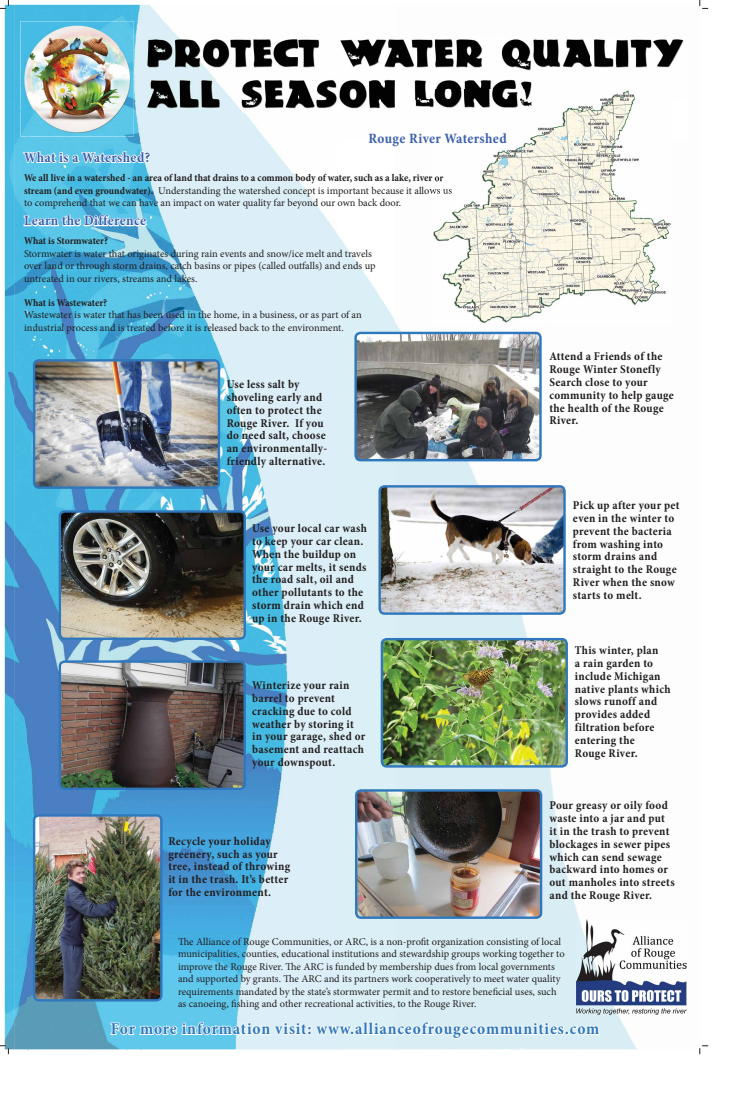
<style>
.page{position:relative;width:749px;height:1095px;background:#fff}
.page>*{position:absolute;margin:0;border:0;box-sizing:border-box;transform-origin:0 0}
.t1{font:700 condensed 16.8px "Minion Pro";letter-spacing:.05em;color:#3078bd}
.t2{font:700 condensed 14.4px "Minion Pro";letter-spacing:.025em;color:#3d61ad}
.t3{font:700 condensed 12px/12.8px "Minion Pro";letter-spacing:.025em;color:#231f20}
.t4{font:10.4px/12.5px "Minion Pro";color:#231f20}
.t5{font:700 condensed 10.4px "Minion Pro";letter-spacing:-.01em;color:#231f20}
.s1{font-weight:700;font-stretch:condensed}
</style>
<div class="page">
<div style="left:434px;top:331px;width:84px;height:689px;background:#d8eef4"></div>
<img style="left:478px;top:331px;width:64px;height:154px">
<div style="left:395px;top:461px;width:45px;height:559px;background:#d8eef4"></div>
<img style="left:488px;top:475px;width:78px;height:163px">
<div style="left:395px;top:614px;width:31px;height:406px;background:#d8eef4"></div>
<img style="left:499px;top:637px;width:69px;height:162px">
<div style="left:395px;top:918px;width:17px;height:102px;background:#d8eef4"></div>
<img style="left:510px;top:799px;width:69px;height:137px">
<img style="left:575px;top:932px;width:1px;height:25px">
<img style="left:686px;top:963px;width:1px;height:48px">
<img style="left:580px;top:1014px;width:79px;height:35px">
<img style="left:5px;top:5px;width:9px;height:1044px">
<img style="left:14px;top:5px;width:160px;height:28px">
<img style="left:14px;top:33px;width:14px;height:1016px">
<img style="left:134px;top:33px;width:43px;height:3px">
<img style="left:127px;top:136px;width:14px;height:884px">
<img style="left:28px;top:136px;width:99px;height:913px">
<img style="left:141px;top:140px;width:254px;height:880px">
<img style="left:20px;top:21px;width:114px;height:115px">
<img style="left:431px;top:90px;width:240px;height:233px">
<svg style="left:431px;top:174px;width:12px;height:10px"></svg>
<img style="left:395px;top:39px;width:98px;height:62px">
<img style="left:493px;top:39px;width:98px;height:51px">
<img style="left:591px;top:39px;width:93px;height:62px">
<img style="left:415px;top:101px;width:16px;height:7px">
<img style="left:134px;top:36px;width:261px;height:104px">
<svg style="left:23px;top:213px;width:125px;height:14px"></svg>
<svg style="left:23px;top:150px;width:129px;height:14px"></svg>
<svg style="left:367px;top:131px;width:141px;height:17px"></svg>
<svg style="left:110px;top:1020px;width:491px;height:30px"></svg>
<img style="left:576px;top:919px;width:110px;height:95px">
<img style="left:34px;top:360px;width:185px;height:127px;border-radius:5px">
<div style="left:33px;top:359px;width:187px;height:130px;border:2px solid #3078bd;border-radius:5px"></div>
<img style="left:382px;top:639px;width:185px;height:127px;border-radius:5px">
<div style="left:381px;top:638px;width:187px;height:129px;border:2px solid #3078bd;border-radius:5px"></div>
<img style="left:34px;top:815px;width:127px;height:185px;border-radius:5px">
<div style="left:33px;top:814px;width:129px;height:187px;border:2px solid #3078bd;border-radius:5px"></div>
<img style="left:60px;top:661px;width:185px;height:127px;border-radius:5px">
<div style="left:59px;top:660px;width:187px;height:130px;border:2px solid #3078bd;border-radius:5px"></div>
<img style="left:356px;top:333px;width:184px;height:127px;border-radius:5px">
<div style="left:354px;top:332px;width:188px;height:129px;border:2px solid #3078bd;border-radius:5px"></div>
<img style="left:356px;top:790px;width:185px;height:127px;border-radius:5px">
<div style="left:355px;top:789px;width:187px;height:129px;border:2px solid #3078bd;border-radius:5px"></div>
<img style="left:60px;top:511px;width:185px;height:127px;border-radius:5px">
<div style="left:59px;top:510px;width:187px;height:130px;border:2px solid #3078bd;border-radius:5px"></div>
<img style="left:380px;top:486px;width:184px;height:127px;border-radius:5px">
<div style="left:378px;top:485px;width:188px;height:129px;border:2px solid #3078bd;border-radius:5px"></div>
<svg style="left:0;top:0;width:9px;height:9px"></svg>
<svg style="left:0;top:1045px;width:9px;height:9px"></svg>
<svg style="left:699px;top:0;width:9px;height:9px"></svg>
<svg style="left:699px;top:1045px;width:9px;height:9px"></svg>
<h2 class="t2" style="left:24px;top:152px;width:128px">What is a Watershed?</h2>
<h2 class="t2" style="left:369px;top:133px;width:140px">Rouge River Watershed</h2>
<p class="t4" style="left:24px;top:172px;width:429px"><span class="s1">We all live in a watershed - an area of land that drains to a common body of water, such as a lake, river or stream (and even groundwater).</span> Understanding the watershed concept is important because it allows us to comprehend that we can have an impact on water quality far beyond our own back door.</p>
<p class="t5" style="left:24px;top:237px;width:86px">What is Stormwater?</p>
<p class="t4" style="left:24px;top:248px;width:353px">Stormwater is water that originates during rain events and snow/ice melt and travels over land or through storm drains, catch basins or pipes (called outfalls) and ends up untreated in our rivers, streams and lakes.</p>
<p class="t5" style="left:24px;top:298px;width:85px">What is Wastewater?</p>
<p class="t4" style="left:24px;top:309px;width:339px">Wastewater is water that has been used in the home, in a business, or as part of an industrial process and is treated before it is released back to the environment.</p>
<h2 class="t2" style="left:24px;top:215px;width:124px">Learn the Difference</h2>
<p class="t3" style="left:227px;top:379px;width:102px">Use less salt by shoveling early and often to protect the<br>Rouge River. If you do need salt, choose an environmentally&shy;friendly alternative.</p>
<p class="t3" style="left:252px;top:523px;width:116px">Use your local car wash to keep your car clean.<br>When the buildup on your car melts, it sends the road salt, oil and other pollutants to the storm drain which end up in the Rouge River.</p>
<p class="t3" style="left:252px;top:680px;width:115px">Winterize your rain barrel to prevent cracking due to cold weather by storing it in your garage, shed or basement and reattach your downspout.</p>
<p class="t3" style="left:168px;top:835px;width:123px">Recycle your holiday greenery, such as your tree, instead of throwing it in the trash. It’s better for the environment.</p>
<p class="t3" style="left:549px;top:351px;width:126px">Attend a Friends of the<br>Rouge Winter Stonefly<br>Search close to your community to help gauge the health of the Rouge<br>River.</p>
<p class="t3" style="left:573px;top:500px;width:108px">Pick up after your pet even in the winter to prevent the bacteria from washing into storm drains and straight to the Rouge<br>River when the snow starts to melt.</p>
<p class="t3" style="left:575px;top:645px;width:97px">This winter, plan<br>a rain garden to include Michigan native plants which slows runoff and provides added filtration before entering the<br>Rouge River.</p>
<p class="t3" style="left:549px;top:800px;width:127px">Pour greasy or oily food waste into a jar and put it in the trash to prevent blockages in sewer pipes which can send sewage backward into homes or out manholes into streets and the Rouge River.</p>
<p class="t4" style="left:178px;top:935px;width:388px">The Alliance of Rouge Communities, or ARC, is a non-profit organization consisting of local municipalities, counties, educational institutions and stewardship groups working together to improve the Rouge River. The ARC is funded by membership dues from local governments and supported by grants. The ARC and its partners work cooperatively to meet water quality requirements mandated by the state’s stormwater permit and to restore beneficial uses, such as canoeing, fishing and other recreational activities, to the Rouge River.</p>
<h1 class="t1" style="left:111px;top:1022px;width:490px">For more information visit: www.allianceofrougecommunities.com</h1>
</div>
